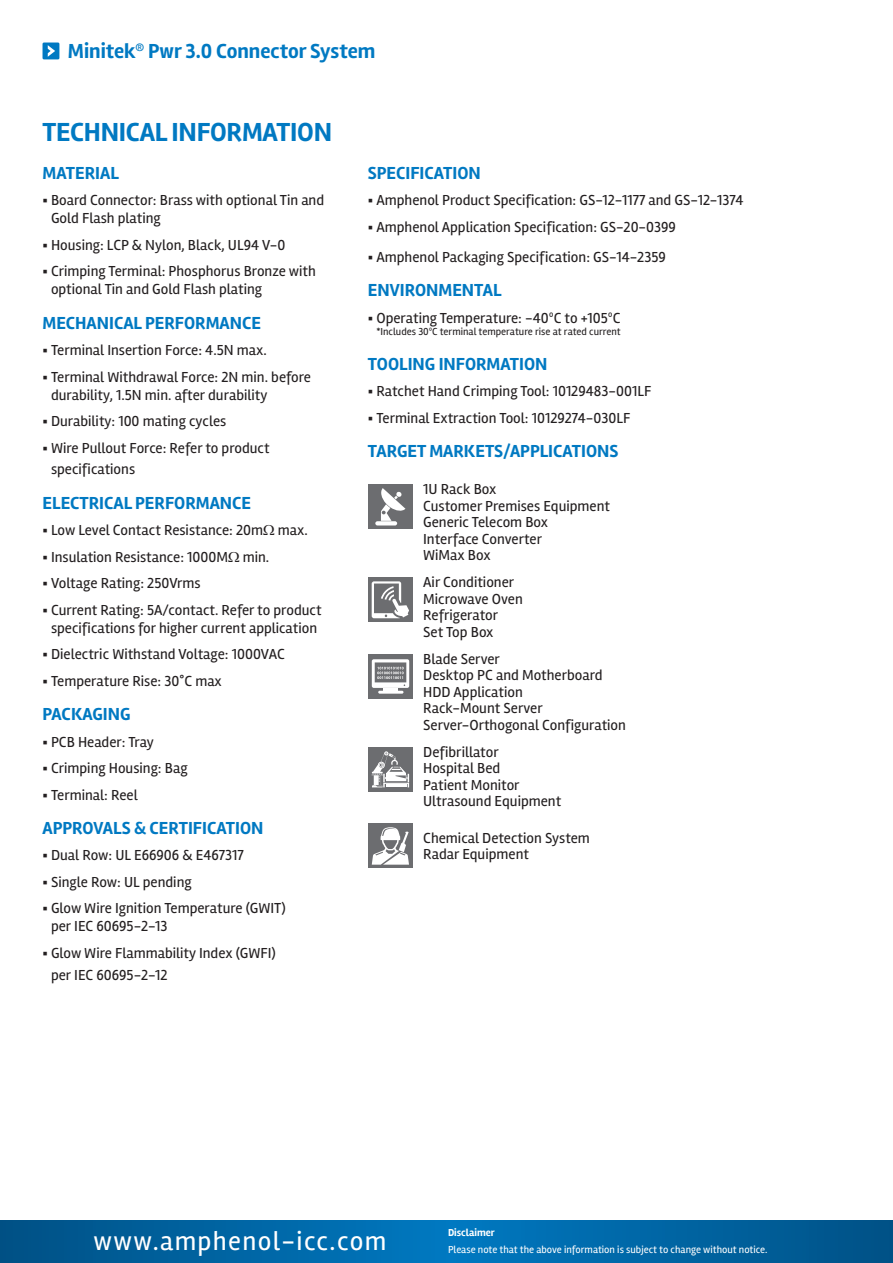
<style>
.page{position:relative;width:893px;height:1263px;background:#fff}
.page>*{position:absolute;margin:0;border:0;box-sizing:border-box;transform-origin:0 0}
.t1{font:27px "Rambla";letter-spacing:.05em;color:#fff}
.t2{font:700 27px "Rambla";letter-spacing:-.01em;color:#0079c2}
.t3{font:700 21px "Rambla";color:#0079c2}
.t4{font:700 18px "Rambla";color:#0079c2}
.t5{font:15px/18px "Rambla";color:#231f20}
.t6{font:10.5px "Rambla";color:#fff}
.t7{font:10.5px "Rambla";color:#231f20}
.t8{font:700 10.5px "Rambla";color:#fff}
</style>
<div class="page">
<div style="left:43px;top:43px;width:16px;height:16px;background:#0079c2"></div>
<svg style="left:48px;top:45px;width:7px;height:12px"></svg>
<svg style="left:0;top:1220px;width:893px;height:25px;background:#0064a2"></svg>
<svg style="left:0;top:1245px;width:893px;height:18px;background:#0064a2"></svg>
<div style="left:368px;top:484px;width:45px;height:45px;background:#6c6d70"></div>
<svg style="left:375px;top:521px;width:22px;height:4px"></svg>
<svg style="left:381px;top:488px;width:24px;height:33px"></svg>
<div style="left:368px;top:577px;width:45px;height:45px;background:#6c6d70"></div>
<svg style="left:372px;top:581px;width:37px;height:37px"></svg>
<div style="left:368px;top:654px;width:45px;height:45px;background:#6c6d70"></div>
<hr style="left:378px;top:691px;width:25px;height:3px;background:#fff">
<svg style="left:372px;top:659px;width:37px;height:32px"></svg>
<div style="left:368px;top:747px;width:45px;height:45px;background:#6c6d70"></div>
<svg style="left:372px;top:751px;width:37px;height:37px"></svg>
<div style="left:368px;top:823px;width:45px;height:45px;background:#6c6d70"></div>
<svg style="left:372px;top:827px;width:37px;height:38px"></svg>
<p class="t3" style="left:68px;top:39px;width:309px">Minitek<sup>®</sup> Pwr 3.0 Connector System</p>
<p class="t2" style="left:43px;top:116px;width:291px">TECHNICAL INFORMATION</p>
<p class="t4" style="left:43px;top:162px;width:78px">MATERIAL</p>
<p class="t5" style="left:51px;top:191px;width:275px;text-indent:-9px">▪ Board Connector: Brass with optional Tin and<br>Gold Flash plating</p>
<p class="t5" style="left:43px;top:236px;width:244px">▪ Housing: LCP &amp; Nylon, Black, UL94 V-0</p>
<p class="t5" style="left:51px;top:262px;width:266px;text-indent:-9px">▪ Crimping Terminal: Phosphorus Bronze with optional Tin and Gold Flash plating</p>
<p class="t4" style="left:43px;top:312px;width:220px">MECHANICAL PERFORMANCE</p>
<p class="t5" style="left:43px;top:341px;width:226px">▪ Terminal Insertion Force: 4.5N max.</p>
<p class="t5" style="left:51px;top:368px;width:262px;text-indent:-9px">▪ Terminal Withdrawal Force: 2N min. before durability, 1.5N min. after durability</p>
<p class="t5" style="left:43px;top:412px;width:185px">▪ Durability: 100 mating cycles</p>
<p class="t5" style="left:51px;top:437px;width:220px;line-height:21.6px;text-indent:-9px">▪ Wire Pullout Force: Refer to product specifications</p>
<p class="t4" style="left:43px;top:492px;width:210px">ELECTRICAL PERFORMANCE</p>
<p class="t5" style="left:43px;top:521px;width:267px">▪ Low Level Contact Resistance: 20m max.</p>
<p class="t5" style="left:43px;top:548px;width:228px">▪ Insulation Resistance: 1000M min.</p>
<p class="t5" style="left:43px;top:574px;width:160px">▪ Voltage Rating: 250Vrms</p>
<p class="t5" style="left:43px;top:601px;width:281px;text-align:center">▪ Current Rating: 5A/contact. Refer to product specifications for higher current application</p>
<p class="t5" style="left:43px;top:645px;width:244px">▪ Dielectric Withstand Voltage: 1000VAC</p>
<p class="t5" style="left:43px;top:672px;width:181px">▪ Temperature Rise: 30°C max</p>
<p class="t4" style="left:43px;top:703px;width:90px">PACKAGING</p>
<p class="t5" style="left:43px;top:732px;width:113px">▪ PCB Header: Tray</p>
<p class="t5" style="left:43px;top:759px;width:147px">▪ Crimping Housing: Bag</p>
<p class="t5" style="left:43px;top:785px;width:97px">▪ Terminal: Reel</p>
<p class="t4" style="left:43px;top:817px;width:222px">APPROVALS &amp; CERTIFICATION</p>
<p class="t5" style="left:43px;top:846px;width:203px">▪ Dual Row: UL E66906 &amp; E467317</p>
<p class="t5" style="left:43px;top:873px;width:151px">▪ Single Row: UL pending</p>
<p class="t5" style="left:51px;top:899px;width:236px;text-indent:-9px">▪ Glow Wire Ignition Temperature (GWIT) per IEC 60695-2-13</p>
<p class="t5" style="left:51px;top:942px;width:226px;line-height:21.6px;text-indent:-9px">▪ Glow Wire Flammability Index (GWFI) per IEC 60695-2-12</p>
<p class="t4" style="left:368px;top:162px;width:114px">SPECIFICATION</p>
<p class="t5" style="left:368px;top:191px;width:377px">▪ Amphenol Product Specification: GS-12-1177 and GS-12-1374</p>
<p class="t5" style="left:368px;top:218px;width:310px">▪ Amphenol Application Specification: GS-20-0399</p>
<p class="t5" style="left:368px;top:248px;width:299px">▪ Amphenol Packaging Specification: GS-14-2359</p>
<p class="t4" style="left:368px;top:280px;width:135px">ENVIRONMENTAL</p>
<p class="t5" style="left:368px;top:309px;width:254px">▪ Operating Temperature: -40ºC to +105ºC</p>
<p class="t7" style="left:376px;top:326px;width:246px">*Includes 30ºC terminal temperature rise at rated current</p>
<p class="t4" style="left:368px;top:353px;width:181px">TOOLING INFORMATION</p>
<p class="t5" style="left:368px;top:382px;width:285px">▪ Ratchet Hand Crimping Tool: 10129483-001LF</p>
<p class="t5" style="left:368px;top:409px;width:264px">▪ Terminal Extraction Tool: 10129274-030LF</p>
<p class="t4" style="left:368px;top:440px;width:252px">TARGET MARKETS/APPLICATIONS</p>
<p class="t5" style="left:423px;top:480px;width:75px">1U Rack Box</p>
<p class="t5" style="left:423px;top:497px;width:188px">Customer Premises Equipment</p>
<p class="t5" style="left:423px;top:513px;width:126px">Generic Telecom Box</p>
<p class="t5" style="left:423px;top:530px;width:120px">Interface Converter</p>
<p class="t5" style="left:423px;top:546px;width:69px">WiMax Box</p>
<p class="t5" style="left:423px;top:573px;width:93px">Air Conditioner</p>
<p class="t5" style="left:423px;top:590px;width:101px">Microwave Oven</p>
<p class="t5" style="left:423px;top:606px;width:77px">Refrigerator</p>
<p class="t5" style="left:423px;top:623px;width:72px">Set Top Box</p>
<p class="t5" style="left:423px;top:650px;width:78px">Blade Server</p>
<p class="t5" style="left:423px;top:666px;width:181px">Desktop PC and Motherboard</p>
<p class="t5" style="left:423px;top:683px;width:101px">HDD Application</p>
<p class="t5" style="left:423px;top:699px;width:121px">Rack-Mount Server</p>
<p class="t5" style="left:423px;top:716px;width:204px">Server-Orthogonal Configuration</p>
<p class="t5" style="left:423px;top:743px;width:77px">Defibrillator</p>
<p class="t5" style="left:423px;top:759px;width:79px">Hospital Bed</p>
<p class="t5" style="left:423px;top:776px;width:98px">Patient Monitor</p>
<p class="t5" style="left:423px;top:792px;width:140px">Ultrasound Equipment</p>
<p class="t5" style="left:423px;top:829px;width:168px">Chemical Detection System</p>
<p class="t5" style="left:423px;top:845px;width:107px">Radar Equipment</p>
<h1 class="t1" style="left:94px;top:1224px;width:294px">www.amphenol-icc.com</h1>
<p class="t8" style="left:448px;top:1227px;width:48px">Disclaimer</p>
<p class="t6" style="left:448px;top:1243px;width:321px">Please note that the above information is subject to change without notice.</p>
</div>
